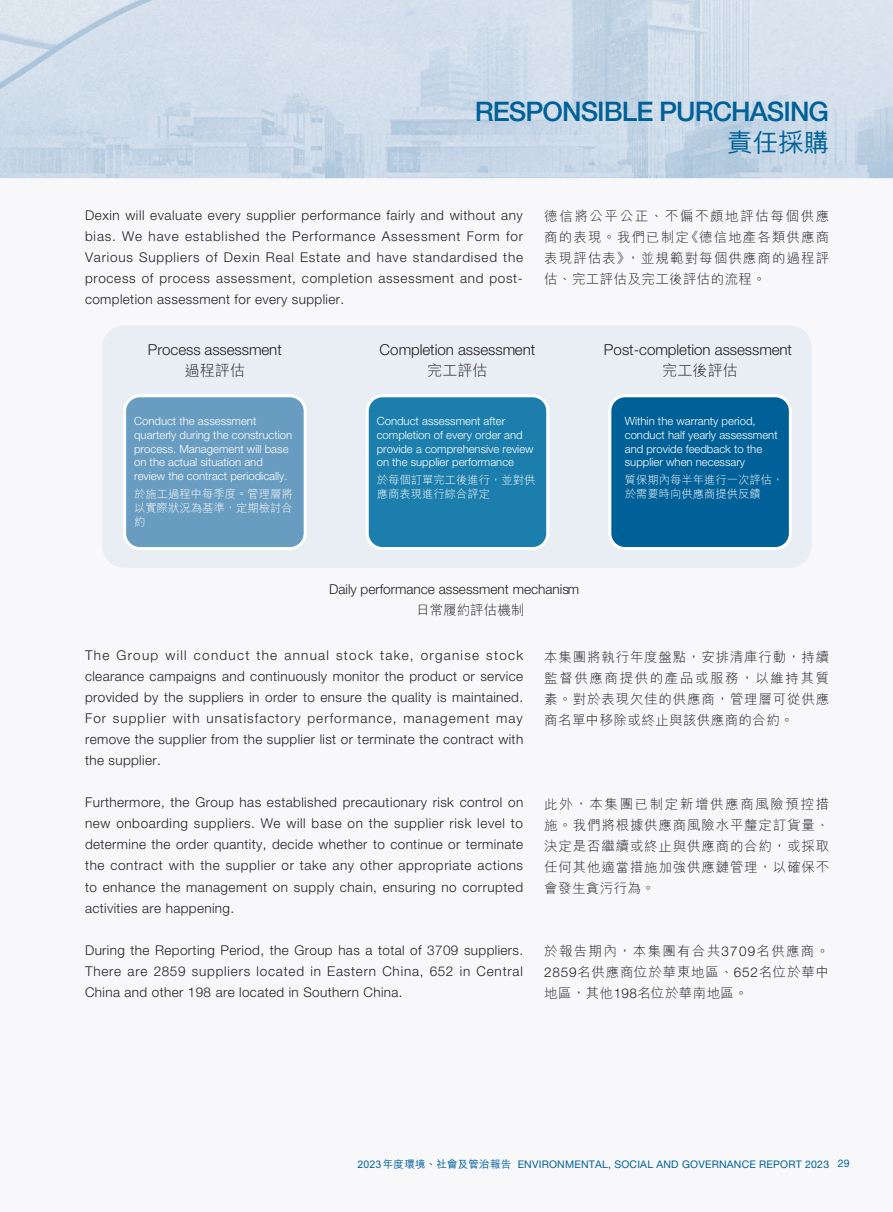
<style>
.page{position:relative;width:893px;height:1212px;background:#fff}
.page>*{position:absolute;margin:0;border:0;box-sizing:border-box;transform-origin:0 0}
.t1{font:500 27px "Helvetica Neue LT Std";letter-spacing:-.035em;color:#006198}
.t2{font:500 25.5px "M Hei HK";color:#006198}
.t3{font:300 15.15px "Helvetica Neue LT Std";color:#231f20}
.t4{font:15.15px "M Hei HK Light E Ten B5 H";color:#231f20}
.t5{font:300 13.65px "Helvetica Neue LT Std";color:#231f20}
.t6{font:13.65px "M Hei HK Light E Ten B5 H";letter-spacing:-.005em;color:#231f20}
.t7{font:300 13.5px/21px "Helvetica Neue LT Std";letter-spacing:.03em;color:#231f20;text-align:justify}
.t8{font:300 13.5px/21px "M Hei HK";letter-spacing:.06em;color:#231f20;text-align:justify}
.t9{font:300 11.4px/13.6px "Helvetica Neue LT Std";color:#fff}
.t10{font:11.4px/13.6px "M Hei HK Light E Ten B5 H";color:#fff}
.t11{font:10.5px "Helvetica Neue LT Std";letter-spacing:.02em;color:#006198}
.s1{font-family:"Helvetica Neue LT Std"}
.s2{font-family:"M Hei HK";font-weight:500}
</style>
<div class="page">
<img style="left:0;top:0;width:893px;height:551px">
<div style="left:102px;top:325px;width:710px;height:243px;background:#e9eef5;border-radius:23px"></div>
<div style="left:125px;top:396px;width:180px;height:152px;background:#689cc0;border-radius:15px"></div>
<div style="left:123px;top:394px;width:184px;height:156px;border:3px solid #fff;border-radius:15px"></div>
<div style="left:367px;top:396px;width:181px;height:152px;background:#1c7eac;border-radius:15px"></div>
<div style="left:366px;top:394px;width:183px;height:156px;border:3px solid #fff;border-radius:15px"></div>
<div style="left:610px;top:396px;width:180px;height:152px;background:#006198;border-radius:15px"></div>
<div style="left:608px;top:394px;width:184px;height:156px;border:3px solid #fff;border-radius:15px"></div>
<h1 class="t1" style="left:475px;top:95px;width:356px">RESPONSIBLE PURCHASING</h1>
<h2 class="t2" style="left:727px;top:124px;width:104px">責任採購</h2>
<p class="t7" style="left:85px;top:205px;width:440px">Dexin will evaluate every supplier performance fairly and without any bias. We have established the Performance Assessment Form for Various Suppliers of Dexin Real Estate and have standardised the process of process assessment, completion assessment and post&shy;completion assessment for every supplier.</p>
<p class="t8" style="left:544px;top:205px;width:286px">德信將公平公正、不偏不頗地評估每個供應商的表現。我們已制定《德信地產各類供應商表現評估表》，並規範對每個供應商的過程評估、完工評估及完工後評估的流程。</p>
<p class="t3" style="left:148px;top:341px;width:136px">Process assessment</p>
<p class="t3" style="left:380px;top:341px;width:157px">Completion assessment</p>
<p class="t3" style="left:604px;top:341px;width:190px">Post-completion assessment</p>
<p class="t4" style="left:185px;top:360px;width:62px">過程評估</p>
<p class="t4" style="left:427px;top:360px;width:62px">完工評估</p>
<p class="t4" style="left:662px;top:360px;width:77px">完工後評估</p>
<p class="t9" style="left:134px;top:414px;width:160px">Conduct the assessment quarterly during the construction process. Management will base on the actual situation and review the contract periodically.</p>
<p class="t10" style="left:134px;top:487px;width:160px;text-align:justify">於施工過程中每季度。管理層將以實際狀況為基準，定期檢討合約</p>
<p class="t9" style="left:377px;top:414px;width:158px">Conduct assessment after completion of every order and provide a comprehensive review on the supplier performance</p>
<p class="t10" style="left:377px;top:473px;width:160px">於每個訂單完工後進行，並對供應商表現進行綜合評定</p>
<p class="t5" style="left:329px;top:581px;width:252px">Daily performance assessment mechanism</p>
<p class="t6" style="left:416px;top:600px;width:110px">日常履約評估機制</p>
<p class="t9" style="left:625px;top:414px;width:154px">Within the warranty period, conduct half yearly assessment and provide feedback to the supplier when necessary</p>
<p class="t10" style="left:625px;top:473px;width:160px">質保期內每半年進行一次評估，於需要時向供應商提供反饋</p>
<p class="t7" style="left:85px;top:645px;width:440px">The Group will conduct the annual stock take, organise stock clearance campaigns and continuously monitor the product or service provided by the suppliers in order to ensure the quality is maintained.<br>For supplier with unsatisfactory performance, management may remove the supplier from the supplier list or terminate the contract with the supplier.</p>
<p class="t7" style="left:85px;top:792px;width:440px">Furthermore, the Group has established precautionary risk control on new onboarding suppliers. We will base on the supplier risk level to determine the order quantity, decide whether to continue or terminate the contract with the supplier or take any other appropriate actions to enhance the management on supply chain, ensuring no corrupted activities are happening.</p>
<p class="t7" style="left:85px;top:939px;width:440px">During the Reporting Period, the Group has a total of 3709 suppliers.<br>There are 2859 suppliers located in Eastern China, 652 in Central China and other 198 are located in Southern China.</p>
<p class="t8" style="left:544px;top:646px;width:286px">本集團將執行年度盤點，安排清庫行動，持續監督供應商提供的產品或服務，以維持其質素。對於表現欠佳的供應商，管理層可從供應商名單中移除或終止與該供應商的合約。</p>
<p class="t8" style="left:544px;top:793px;width:286px">此外，本集團已制定新增供應商風險預控措施。我們將根據供應商風險水平釐定訂貨量、決定是否繼續或終止與供應商的合約，或採取任何其他適當措施加強供應鏈管理，以確保不會發生貪污行為。</p>
<p class="t8" style="left:544px;top:940px;width:286px">於報告期內，本集團有合共<span class="s1">3709</span>名供應商。<span class="s1">2859</span>名供應商位於華東地區、<span class="s1">652</span>名位於華中地區，其他<span class="s1">198</span>名位於華南地區。</p>
<p class="t11" style="left:357px;top:1157px;width:494px"><span class="s2">2023年度環境、社會及管治報告</span> ENVIRONMENTAL, SOCIAL AND GOVERNANCE REPORT 2023 29</p>
</div>
